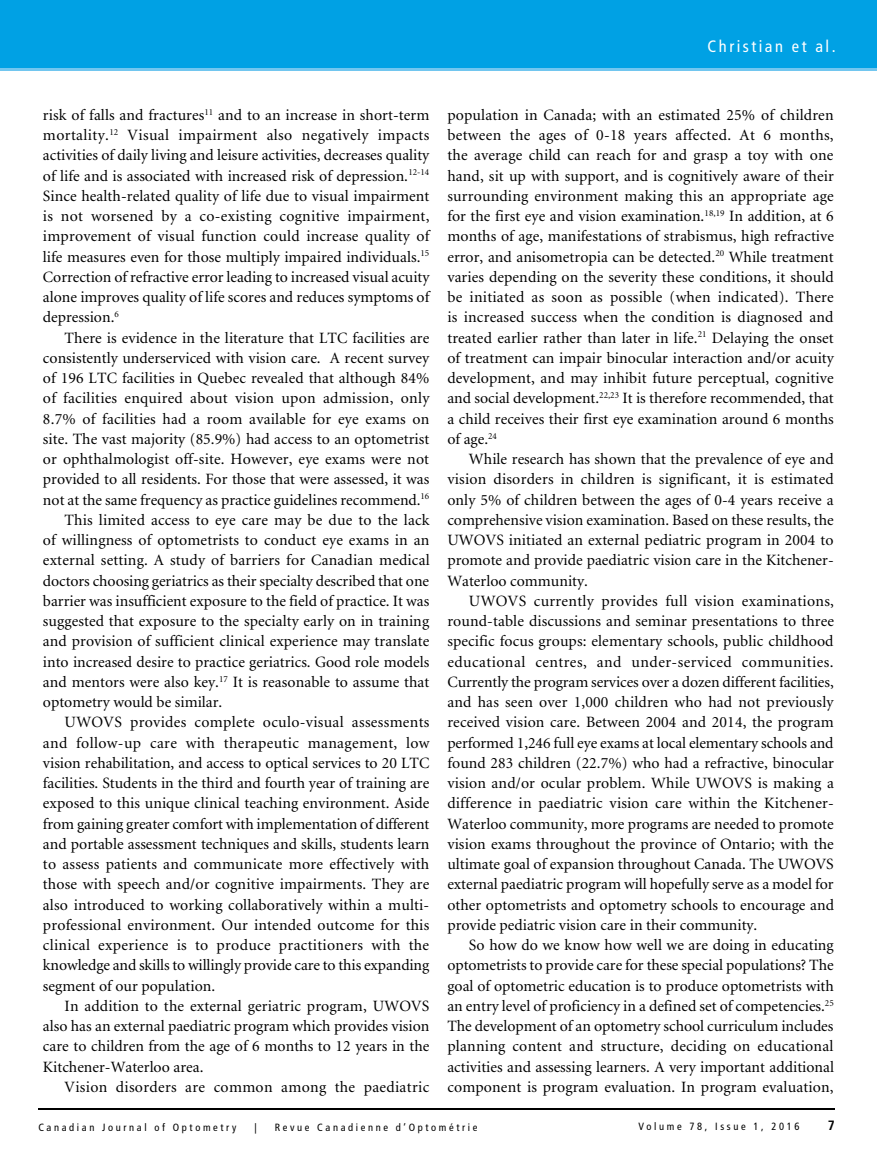
<style>
.page{position:relative;width:877px;height:1161px;background:#fff}
.page>*{position:absolute;margin:0;border:0;box-sizing:border-box;transform-origin:0 0}
.t1{font:condensed 16.5px "Frutiger";letter-spacing:.15em;color:#fff}
.t2{font:15.75px/20.2px "Minion";letter-spacing:.005em;color:#000;text-align:justify}
.t3{font:15.75px "Minion";letter-spacing:.025em;color:#000}
.t4{font:700 condensed 13.5px "Frutiger";color:#000}
.t5{font:condensed 10.5px "Frutiger";letter-spacing:.25em;color:#000}
</style>
<div class="page">
<div style="left:0;top:0;width:877px;height:68px;background:#00a1e4"></div>
<hr style="left:0;top:68px;width:877px;height:3px;background:#72c6ef">
<hr style="left:38px;top:1108px;width:797px;height:2px;background:#000">
<p class="t1" style="left:708px;top:37px;width:130px">Christian et al.</p>
<p class="t2" style="left:43px;top:105px;width:388px">risk of falls and fractures<sup>11</sup> and to an increase in short-term mortality.<sup>12</sup> Visual impairment also negatively impacts activities of daily living and leisure activities, decreases quality of life and is associated with increased risk of depression.<sup>12-14<br></sup>Since health-related quality of life due to visual impairment is not worsened by a co-existing cognitive impairment, improvement of visual function could increase quality of life measures even for those multiply impaired individuals.<sup>15<br></sup>Correction of refractive error leading to increased visual acuity alone improves quality of life scores and reduces symptoms of depression.<sup>6</sup></p>
<p class="t2" style="left:65px;top:328px;width:366px">There is evidence in the literature that LTC facilities are</p>
<p class="t2" style="left:43px;top:348px;width:388px">consistently underserviced with vision care. A recent survey</p>
<p class="t2" style="left:43px;top:369px;width:388px">of 196 LTC facilities in Quebec revealed that although 84%</p>
<p class="t2" style="left:43px;top:389px;width:388px">of facilities enquired about vision upon admission, only</p>
<p class="t2" style="left:43px;top:409px;width:388px">8.7% of facilities had a room available for eye exams on</p>
<p class="t2" style="left:43px;top:429px;width:388px">site. The vast majority (85.9%) had access to an optometrist</p>
<p class="t2" style="left:43px;top:450px;width:388px">or ophthalmologist off-site. However, eye exams were not</p>
<p class="t2" style="left:43px;top:470px;width:388px">provided to all residents. For those that were assessed, it was</p>
<p class="t2" style="left:43px;top:490px;width:388px">not at the same frequency as practice guidelines recommend.<sup>16</sup></p>
<p class="t2" style="left:65px;top:510px;width:367px">This limited access to eye care may be due to the lack</p>
<p class="t2" style="left:43px;top:531px;width:388px">of willingness of optometrists to conduct eye exams in an</p>
<p class="t2" style="left:43px;top:551px;width:388px">external setting. A study of barriers for Canadian medical</p>
<p class="t2" style="left:43px;top:571px;width:388px">doctors choosing geriatrics as their specialty described that one</p>
<p class="t2" style="left:43px;top:591px;width:388px">barrier was insufficient exposure to the field of practice. It was</p>
<p class="t2" style="left:43px;top:612px;width:388px">suggested that exposure to the specialty early on in training</p>
<p class="t2" style="left:43px;top:632px;width:388px">and provision of sufficient clinical experience may translate</p>
<p class="t2" style="left:43px;top:652px;width:388px">into increased desire to practice geriatrics. Good role models</p>
<p class="t2" style="left:43px;top:672px;width:388px">and mentors were also key.<sup>17</sup> It is reasonable to assume that</p>
<p class="t2" style="left:43px;top:693px;width:181px">optometry would be similar.</p>
<p class="t2" style="left:65px;top:713px;width:367px">UWOVS provides complete oculo-visual assessments</p>
<p class="t3" style="left:43px;top:735px;width:388px">and follow-up care with therapeutic management, low</p>
<p class="t2" style="left:43px;top:753px;width:388px">vision rehabilitation, and access to optical services to 20 LTC</p>
<p class="t2" style="left:43px;top:774px;width:388px">facilities. Students in the third and fourth year of training are</p>
<p class="t2" style="left:43px;top:794px;width:388px">exposed to this unique clinical teaching environment. Aside</p>
<p class="t2" style="left:43px;top:814px;width:388px">from gaining greater comfort with implementation of different</p>
<p class="t2" style="left:43px;top:834px;width:388px">and portable assessment techniques and skills, students learn</p>
<p class="t2" style="left:43px;top:855px;width:388px">to assess patients and communicate more effectively with</p>
<p class="t2" style="left:43px;top:875px;width:388px">those with speech and/or cognitive impairments. They are</p>
<p class="t2" style="left:43px;top:895px;width:388px">also introduced to working collaboratively within a multi-</p>
<p class="t2" style="left:43px;top:915px;width:388px">professional environment. Our intended outcome for this</p>
<p class="t2" style="left:43px;top:936px;width:388px">clinical experience is to produce practitioners with the</p>
<p class="t2" style="left:43px;top:956px;width:388px">knowledge and skills to willingly provide care to this expanding</p>
<p class="t2" style="left:43px;top:976px;width:174px">segment of our population.</p>
<p class="t2" style="left:65px;top:996px;width:366px">In addition to the external geriatric program, UWOVS</p>
<p class="t2" style="left:43px;top:1017px;width:388px">also has an external paediatric program which provides vision</p>
<p class="t2" style="left:43px;top:1037px;width:388px">care to children from the age of 6 months to 12 years in the</p>
<p class="t2" style="left:43px;top:1057px;width:162px">Kitchener-Waterloo area.</p>
<p class="t2" style="left:65px;top:1077px;width:366px">Vision disorders are common among the paediatric</p>
<p class="t2" style="left:447px;top:105px;width:388px">population in Canada; with an estimated 25% of children between the ages of 0-18 years affected. At 6 months, the average child can reach for and grasp a toy with one hand, sit up with support, and is cognitively aware of their surrounding environment making this an appropriate age for the first eye and vision examination.<sup>18,19</sup> In addition, at 6 months of age, manifestations of strabismus, high refractive error, and anisometropia can be detected.<sup>20</sup> While treatment varies depending on the severity these conditions, it should be initiated as soon as possible (when indicated). There is increased success when the condition is diagnosed and treated earlier rather than later in life.<sup>21</sup> Delaying the onset of treatment can impair binocular interaction and/or acuity development, and may inhibit future perceptual, cognitive and social development.<sup>22,23</sup> It is therefore recommended, that a child receives their first eye examination around 6 months of age.<sup>24</sup></p>
<p class="t2" style="left:447px;top:450px;width:388px;text-indent:22px">While research has shown that the prevalence of eye and vision disorders in children is significant, it is estimated only 5% of children between the ages of 0-4 years receive a comprehensive vision examination. Based on these results, the UWOVS initiated an external pediatric program in 2004 to promote and provide paediatric vision care in the Kitchener-Waterloo community.</p>
<p class="t2" style="left:447px;top:591px;width:388px;text-indent:22px">UWOVS currently provides full vision examinations, round-table discussions and seminar presentations to three specific focus groups: elementary schools, public childhood educational centres, and under-serviced communities.<br>Currently the program services over a dozen different facilities, and has seen over 1,000 children who had not previously received vision care. Between 2004 and 2014, the program performed 1,246 full eye exams at local elementary schools and found 283 children (22.7%) who had a refractive, binocular vision and/or ocular problem. While UWOVS is making a difference in paediatric vision care within the Kitchener-Waterloo community, more programs are needed to promote vision exams throughout the province of Ontario; with the ultimate goal of expansion throughout Canada. The UWOVS external paediatric program will hopefully serve as a model for other optometrists and optometry schools to encourage and provide pediatric vision care in their community.</p>
<p class="t2" style="left:447px;top:936px;width:388px;text-indent:22px">So how do we know how well we are doing in educating optometrists to provide care for these special populations? The goal of optometric education is to produce optometrists with an entry level of proficiency in a defined set of competencies.<sup>25<br></sup>The development of an optometry school curriculum includes planning content and structure, deciding on educational activities and assessing learners. A very important additional component is program evaluation. In program evaluation,</p>
<p class="t5" style="left:38px;top:1121px;width:199px">Canadian Journal of Optometry</p>
<p class="t5" style="left:254px;top:1121px;width:4px">|</p>
<p class="t5" style="left:275px;top:1121px;width:204px">Revue Canadienne d’Optométrie</p>
<p class="t5" style="left:638px;top:1121px;width:163px">Volume 78, Issue 1, 2016</p>
<p class="t4" style="left:828px;top:1118px;width:9px">7</p>
</div>
